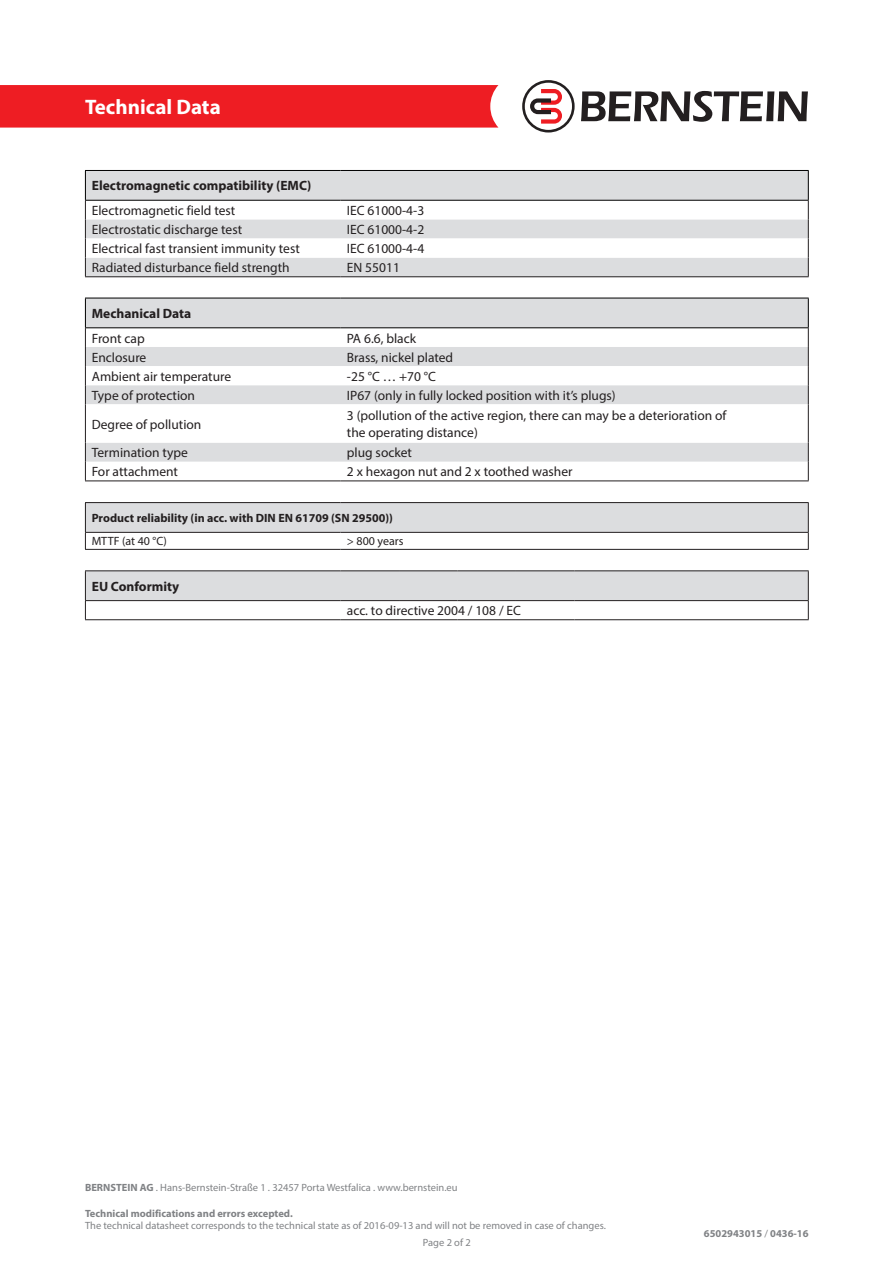
<style>
.page{position:relative;width:893px;height:1263px;background:#fff}
.page>*{position:absolute;margin:0;border:0;box-sizing:border-box;transform-origin:0 0}
.t1{font:700 21px "Myriad Pro";color:#fff}
.t2{font:13.5px/16.2px "Myriad Pro";color:#231f20}
.t3{font:700 13.5px "Myriad Pro";color:#231f20}
.t4{font:700 12px "Myriad Pro";color:#231f20}
.t5{font:12px "Myriad Pro";color:#231f20}
.t6{font:10.5px/16.8px "Myriad Pro";color:#808285}
.t7{font:700 10.5px "Myriad Pro";color:#808285}
.s1{font-weight:700}
.s2{font-weight:400}
</style>
<div class="page">
<div style="left:0;top:85px;width:498px;height:43px;background:#ee1d23"></div>
<svg style="left:581px;top:91px;width:227px;height:31px"></svg>
<svg style="left:522px;top:80px;width:53px;height:53px"></svg>
<hr style="left:85px;top:170px;width:256px;height:1px;background:#000">
<hr style="left:341px;top:170px;width:468px;height:1px;background:#000">
<svg style="left:85px;top:171px;width:724px;height:105px"></svg>
<hr style="left:85px;top:200px;width:256px;height:1px;background:#000">
<hr style="left:341px;top:200px;width:468px;height:1px;background:#000">
<hr style="left:85px;top:276px;width:256px;height:1px;background:#231f20">
<hr style="left:341px;top:276px;width:468px;height:1px;background:#231f20">
<svg style="left:85px;top:571px;width:724px;height:48px"></svg>
<hr style="left:85px;top:570px;width:256px;height:1px;background:#231f20">
<hr style="left:341px;top:570px;width:58px;height:1px;background:#231f20">
<hr style="left:399px;top:570px;width:58px;height:1px;background:#231f20">
<hr style="left:457px;top:570px;width:59px;height:1px;background:#231f20">
<hr style="left:516px;top:570px;width:58px;height:1px;background:#231f20">
<hr style="left:574px;top:570px;width:235px;height:1px;background:#231f20">
<hr style="left:85px;top:600px;width:256px;height:1px;background:#231f20">
<hr style="left:341px;top:600px;width:58px;height:1px;background:#231f20">
<hr style="left:399px;top:600px;width:58px;height:1px;background:#231f20">
<hr style="left:457px;top:600px;width:59px;height:1px;background:#231f20">
<hr style="left:516px;top:600px;width:58px;height:1px;background:#231f20">
<hr style="left:574px;top:600px;width:235px;height:1px;background:#231f20">
<hr style="left:85px;top:619px;width:256px;height:1px;background:#231f20">
<hr style="left:341px;top:619px;width:58px;height:1px;background:#231f20">
<hr style="left:399px;top:619px;width:58px;height:1px;background:#231f20">
<hr style="left:457px;top:619px;width:59px;height:1px;background:#231f20">
<hr style="left:516px;top:619px;width:58px;height:1px;background:#231f20">
<hr style="left:574px;top:619px;width:235px;height:1px;background:#231f20">
<div style="left:86px;top:299px;width:722px;height:28px;background:#dcdddf"></div>
<svg style="left:86px;top:328px;width:722px;height:152px"></svg>
<hr style="left:85px;top:404px;width:1px;height:39px;background:#231f20">
<hr style="left:808px;top:404px;width:1px;height:39px;background:#231f20">
<svg style="left:85px;top:443px;width:1px;height:37px"></svg>
<svg style="left:808px;top:443px;width:1px;height:37px"></svg>
<hr style="left:85px;top:298px;width:256px;height:1px;background:#000">
<svg style="left:85px;top:298px;width:1px;height:106px"></svg>
<hr style="left:341px;top:298px;width:468px;height:1px;background:#000">
<svg style="left:808px;top:298px;width:1px;height:106px"></svg>
<hr style="left:85px;top:327px;width:256px;height:1px;background:#000">
<hr style="left:341px;top:327px;width:468px;height:1px;background:#000">
<hr style="left:85px;top:480px;width:256px;height:1px;background:#231f20">
<hr style="left:341px;top:480px;width:468px;height:1px;background:#231f20">
<svg style="left:85px;top:503px;width:724px;height:46px"></svg>
<hr style="left:85px;top:502px;width:256px;height:1px;background:#231f20">
<hr style="left:341px;top:502px;width:468px;height:1px;background:#231f20">
<hr style="left:85px;top:532px;width:256px;height:1px;background:#231f20">
<hr style="left:341px;top:532px;width:468px;height:1px;background:#231f20">
<hr style="left:85px;top:549px;width:256px;height:1px;background:#231f20">
<hr style="left:341px;top:549px;width:468px;height:1px;background:#231f20">
<h1 class="t1" style="left:85px;top:93px;width:137px">Technical Data</h1>
<p class="t3" style="left:92px;top:177px;width:221px">Electromagnetic compatibility (EMC)</p>
<p class="t2" style="left:92px;top:202px;width:145px">Electromagnetic field test</p>
<p class="t2" style="left:347px;top:202px;width:79px">IEC 61000-4-3</p>
<p class="t2" style="left:92px;top:221px;width:152px">Electrostatic discharge test</p>
<p class="t2" style="left:347px;top:221px;width:79px">IEC 61000-4-2</p>
<p class="t2" style="left:92px;top:240px;width:210px">Electrical fast transient immunity test</p>
<p class="t2" style="left:347px;top:240px;width:79px">IEC 61000-4-4</p>
<p class="t2" style="left:92px;top:259px;width:199px">Radiated disturbance field strength</p>
<p class="t2" style="left:347px;top:259px;width:55px">EN 55011</p>
<p class="t3" style="left:92px;top:305px;width:101px">Mechanical Data</p>
<p class="t2" style="left:92px;top:330px;width:54px">Front cap</p>
<p class="t2" style="left:347px;top:330px;width:71px">PA 6.6, black</p>
<p class="t2" style="left:92px;top:349px;width:56px">Enclosure</p>
<p class="t2" style="left:347px;top:349px;width:108px">Brass, nickel plated</p>
<p class="t2" style="left:92px;top:368px;width:141px">Ambient air temperature</p>
<p class="t2" style="left:347px;top:368px;width:91px">-25 °C … +70 °C</p>
<p class="t2" style="left:92px;top:387px;width:105px">Type of protection</p>
<p class="t2" style="left:347px;top:387px;width:270px">IP67 (only in fully locked position with it’s plugs)</p>
<p class="t2" style="left:92px;top:416px;width:111px">Degree of pollution</p>
<p class="t2" style="left:347px;top:408px;width:381px">3 (pollution of the active region, there can may be a deterioration of the operating distance)</p>
<p class="t2" style="left:92px;top:444px;width:98px">Termination type</p>
<p class="t2" style="left:347px;top:444px;width:67px">plug socket</p>
<p class="t2" style="left:92px;top:463px;width:88px">For attachment</p>
<p class="t2" style="left:347px;top:463px;width:227px">2 x hexagon nut and 2 x toothed washer</p>
<p class="t4" style="left:92px;top:510px;width:303px">Product reliability (in acc. with DIN EN 61709 (SN 29500))</p>
<p class="t5" style="left:92px;top:534px;width:77px">MTTF (at 40 °C)</p>
<p class="t5" style="left:347px;top:534px;width:58px">&gt; 800 years</p>
<p class="t3" style="left:92px;top:577px;width:89px">EU Conformity</p>
<p class="t2" style="left:347px;top:602px;width:176px">acc. to directive 2004 / 108 / EC</p>
<p class="t6" style="left:85px;top:1179px;width:374px"><span class="s1">BERNSTEIN AG</span> . Hans-Bernstein-Straße 1 . 32457 Porta Westfalica . www.bernstein.eu</p>
<p class="t7" style="left:85px;top:1206px;width:209px">Technical modifications and errors excepted.</p>
<p class="t6" style="left:423px;top:1217px;width:184px;text-indent:-338px">The technical datasheet corresponds to the technical state as of 2016-09-13 and will not be removed in case of changes.<br>Page 2 of 2</p>
<p class="t7" style="left:704px;top:1227px;width:106px">6502943015 <span class="s2">/</span> 0436-16</p>
</div>
